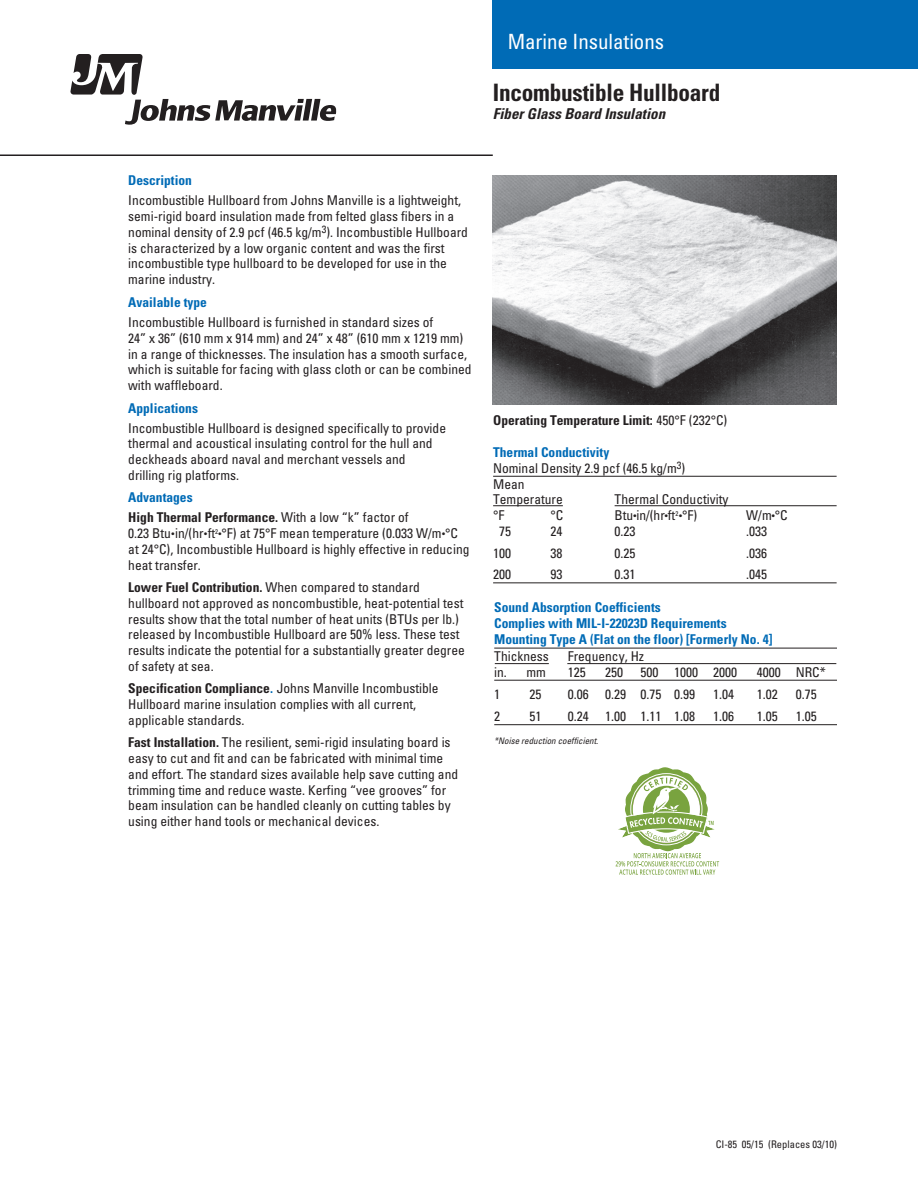
<style>
.page{position:relative;width:918px;height:1188px;background:#fff}
.page>*{position:absolute;margin:0;border:0;box-sizing:border-box;transform-origin:0 0}
.t1{font:700 condensed 24px "Univers LT Std";letter-spacing:-.01em;color:#231f20}
.t2{font:condensed 21px "Univers LT Std";letter-spacing:-.005em;color:#fff}
.t3{font:italic 700 condensed 15px "Univers LT Std";color:#231f20}
.t4{font:condensed 13.5px/15.8px "Univers LT Std";color:#231f20}
.t5{font:700 condensed 13.5px/16.2px "Univers LT Std";color:#006bb6}
.t6{font:700 condensed 13.5px/20.1px "Univers LT Std";color:#231f20}
.t7{font:condensed 10.5px "Univers LT Std";color:#231f20}
.t8{font:italic condensed 9px "Univers LT Std";color:#231f20}
.s1{color:#006bb6}
.s2{font-weight:400}
.s3{font-size:9px}
.s4{font-weight:700}
.s5{font-weight:700;color:#006bb6}
</style>
<div class="page">
<div style="left:493px;top:0;width:425px;height:68px;background:#006bb6"></div>
<hr style="left:0;top:154px;width:493px;height:2px;background:#231f20">
<img style="left:493px;top:176px;width:344px;height:229px">
<hr style="left:493px;top:476px;width:344px;height:1px;background:#231f20">
<hr style="left:493px;top:505px;width:70px;height:1px;background:#231f20">
<hr style="left:615px;top:505px;width:222px;height:1px;background:#231f20">
<hr style="left:493px;top:582px;width:344px;height:1px;background:#231f20">
<hr style="left:494px;top:648px;width:343px;height:1px;background:#231f20">
<hr style="left:494px;top:680px;width:343px;height:1px;background:#231f20">
<hr style="left:494px;top:724px;width:343px;height:1px;background:#231f20">
<hr style="left:495px;top:663px;width:54px;height:1px;background:#231f20">
<hr style="left:567px;top:663px;width:269px;height:1px;background:#231f20">
<svg style="left:70px;top:54px;width:267px;height:71px"></svg>
<svg style="left:615px;top:767px;width:105px;height:108px"></svg>
<h2 class="t2" style="left:508px;top:28px;width:158px">Marine Insulations</h2>
<h1 class="t1" style="left:493px;top:78px;width:229px">Incombustible Hullboard</h1>
<p class="t3" style="left:493px;top:104px;width:174px">Fiber Glass Board Insulation</p>
<p class="t5" style="left:128px;top:172px;width:65px">Description</p>
<p class="t4" style="left:128px;top:192px;width:341px">Incombustible Hullboard from Johns Manville is a lightweight, semi-rigid board insulation made from felted glass fibers in a nominal density of 2.9 pcf (46.5 kg/m<sup>3</sup>). Incombustible Hullboard is characterized by a low organic content and was the first incombustible type hullboard to be developed for use in the marine industry.</p>
<p class="t5" style="left:128px;top:294px;width:80px">Available type</p>
<p class="t4" style="left:128px;top:314px;width:345px">Incombustible Hullboard is furnished in standard sizes of<br>24” x 36” (610 mm x 914 mm) and 24” x 48” (610 mm x 1219 mm) in a range of thicknesses. The insulation has a smooth surface, which is suitable for facing with glass cloth or can be combined with waffleboard.</p>
<p class="t5" style="left:128px;top:400px;width:71px">Applications</p>
<p class="t4" style="left:128px;top:420px;width:319px">Incombustible Hullboard is designed specifically to provide thermal and acoustical insulating control for the hull and deckheads aboard naval and merchant vessels and<br>drilling rig platforms.</p>
<p class="t6" style="left:128px;top:487px;width:282px"><span class="s1">Advantages<br></span>High Thermal Performance. <span class="s2">With a low “k” factor of</span></p>
<p class="t4" style="left:128px;top:525px;width:343px">0.23 Btu<span class="s3">•</span>in/(hr<span class="s3">•</span>ft<sup>2</sup><span class="s3">•</span>°F) at 75°F mean temperature (0.033 W/m<span class="s3">•</span>°C at 24°C), Incombustible Hullboard is highly effective in reducing heat transfer.</p>
<p class="t4" style="left:128px;top:579px;width:338px"><span class="s4">Lower Fuel Contribution.</span> When compared to standard hullboard not approved as noncombustible, heat-potential test results show that the total number of heat units (BTUs per lb.) released by Incombustible Hullboard are 50% less. These test results indicate the potential for a substantially greater degree of safety at sea.</p>
<p class="t4" style="left:128px;top:681px;width:312px"><span class="s4">Specification Compliance</span><span class="s5">.</span> Johns Manville Incombustible<br>Hullboard marine insulation complies with all current, applicable standards.</p>
<p class="t4" style="left:128px;top:735px;width:331px"><span class="s4">Fast Installation.</span> The resilient, semi-rigid insulating board is easy to cut and fit and can be fabricated with minimal time and effort. The standard sizes available help save cutting and trimming time and reduce waste. Kerfing “vee grooves” for beam insulation can be handled cleanly on cutting tables by using either hand tools or mechanical devices.</p>
<p class="t6" style="left:493px;top:411px;width:236px">Operating Temperature Limit: <span class="s2">450°F (232°C)</span></p>
<p class="t4" style="left:493px;top:444px;width:194px"><span class="s5">Thermal Conductivity<br></span>Nominal Density 2.9 pcf (46.5 kg/m<sup>3</sup>)<br>Mean<br>Temperature</p>
<p class="t4" style="left:615px;top:492px;width:115px">Thermal Conductivity</p>
<p class="t4" style="left:493px;top:507px;width:13px">°F</p>
<p class="t4" style="left:550px;top:507px;width:14px">°C</p>
<p class="t4" style="left:615px;top:507px;width:84px">Btu<span class="s3">•</span>in/(hr<span class="s3">•</span>ft<sup>2</sup><span class="s3">•</span>°F)</p>
<p class="t4" style="left:746px;top:507px;width:43px">W/m<span class="s3">•</span>°C</p>
<p class="t4" style="left:499px;top:523px;width:13px">75</p>
<p class="t4" style="left:550px;top:523px;width:13px">24</p>
<p class="t4" style="left:615px;top:523px;width:22px">0.23</p>
<p class="t4" style="left:746px;top:523px;width:22px">.033</p>
<p class="t4" style="left:493px;top:545px;width:19px">100</p>
<p class="t4" style="left:550px;top:545px;width:13px">38</p>
<p class="t4" style="left:615px;top:545px;width:22px">0.25</p>
<p class="t4" style="left:746px;top:545px;width:22px">.036</p>
<p class="t4" style="left:493px;top:567px;width:19px">200</p>
<p class="t4" style="left:550px;top:567px;width:13px">93</p>
<p class="t4" style="left:615px;top:567px;width:22px">0.31</p>
<p class="t4" style="left:746px;top:567px;width:22px">.045</p>
<p class="t5" style="left:494px;top:599px;width:280px">Sound Absorption Coefficients<br>Complies with MIL-I-22023D Requirements<br>Mounting Type A (Flat on the floor) [Formerly No. 4]</p>
<p class="t4" style="left:494px;top:648px;width:56px">Thickness</p>
<p class="t4" style="left:568px;top:648px;width:78px">Frequency, Hz</p>
<p class="t4" style="left:494px;top:664px;width:53px">in. mm</p>
<p class="t4" style="left:568px;top:664px;width:19px">125</p>
<p class="t4" style="left:605px;top:664px;width:19px">250</p>
<p class="t4" style="left:641px;top:664px;width:98px">500 1000 2000</p>
<p class="t4" style="left:757px;top:664px;width:71px">4000 NRC*</p>
<p class="t4" style="left:494px;top:686px;width:7px">1</p>
<p class="t4" style="left:530px;top:686px;width:13px">25</p>
<p class="t4" style="left:568px;top:686px;width:129px">0.06 0.29 0.75 0.99</p>
<p class="t4" style="left:713px;top:686px;width:22px">1.04</p>
<p class="t4" style="left:757px;top:686px;width:22px">1.02</p>
<p class="t4" style="left:796px;top:686px;width:22px">0.75</p>
<p class="t4" style="left:494px;top:708px;width:7px">2</p>
<p class="t4" style="left:530px;top:708px;width:13px">51</p>
<p class="t4" style="left:568px;top:708px;width:129px">0.24 1.00 1.11 1.08</p>
<p class="t4" style="left:713px;top:708px;width:22px">1.06</p>
<p class="t4" style="left:757px;top:708px;width:22px">1.05</p>
<p class="t4" style="left:796px;top:708px;width:22px">1.05</p>
<p class="t8" style="left:494px;top:735px;width:105px">*Noise reduction coefficient.</p>
<p class="t7" style="left:716px;top:1137px;width:123px">CI-85 05/15 (Replaces 03/10)</p>
</div>
